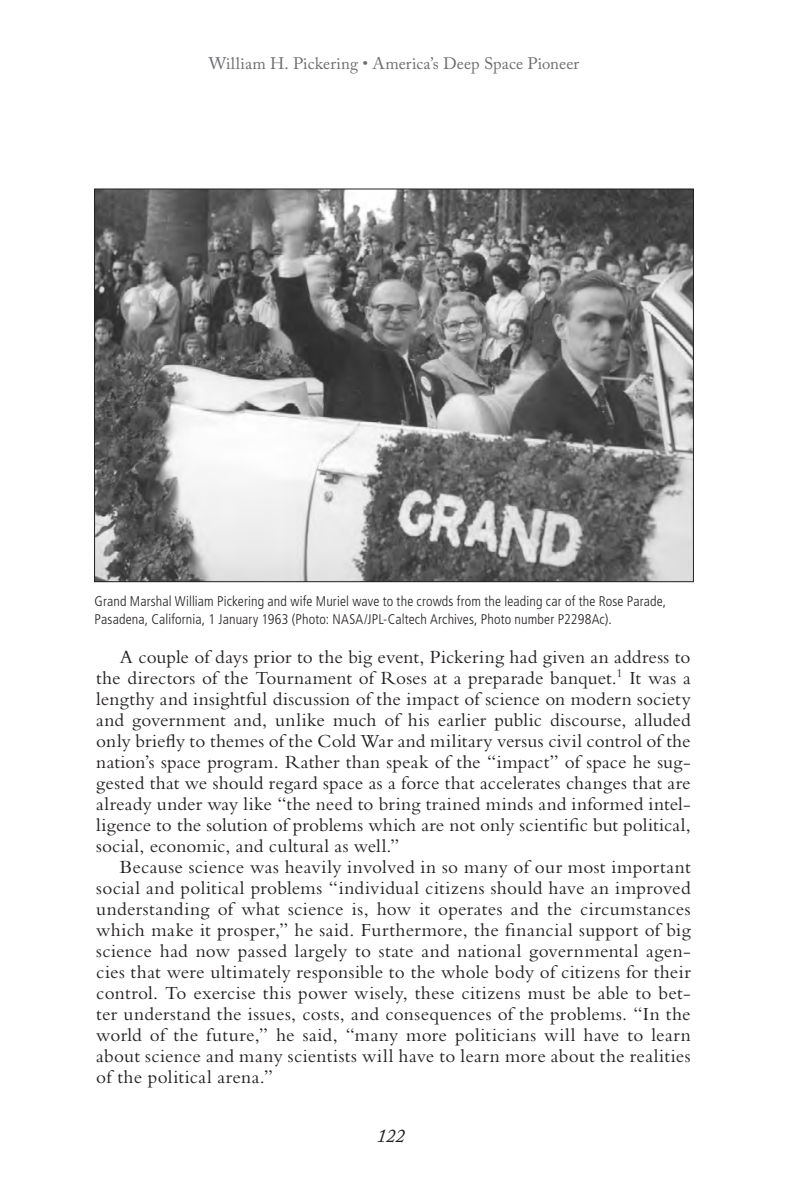
<style>
.page{position:relative;width:788px;height:1197px;background:#fff}
.page>*{position:absolute;margin:0;border:0;box-sizing:border-box;transform-origin:0 0}
.t1{font:19.25px/21px "Bembo Std";letter-spacing:.005em;color:#231f20;text-align:justify}
.t2{font:italic 19.25px "Adobe Caslon Pro";color:#231f20}
.t3{font:16.62px "Adobe Caslon Pro";letter-spacing:.01em;color:#6c6d70}
.t4{font:300 condensed 14px/17.5px "Frutiger LT Std";letter-spacing:.01em;color:#231f20}
.BibEntry{font:12.25px "Bembo Std";color:#231f20}
</style>
<div class="page">
<img style="left:96px;top:191px;width:595px;height:389px">
<p class="t3" style="left:209px;top:53px;width:372px">William H. Pickering • America’s Deep Space Pioneer</p>
<p class="t4" style="left:94px;top:593px;width:573px">Grand Marshal William Pickering and wife Muriel wave to the crowds from the leading car of the Rose Parade,<br>Pasadena, California, 1 January 1963 (Photo: NASA/JPL-Caltech Archives, Photo number P2298Ac).</p>
<p class="t1" style="left:96px;top:646px;width:595px;text-indent:24px">A couple of days prior to the big event, Pickering had given an address to the directors of the Tournament of Roses at a preparade banquet.</p>
<p class="BibEntry" style="left:616px;top:666px;width:7px">1</p>
<p class="t1" style="left:96px;top:667px;width:596px;text-indent:533px">It was a lengthy and insightful discussion of the impact of science on modern society and government and, unlike much of his earlier public discourse, alluded only briefly to themes of the Cold War and military versus civil control of the nation’s space program. Rather than speak of the “impact” of space he sug&shy;gested that we should regard space as a force that accelerates changes that are already under way like “the need to bring trained minds and informed intel&shy;ligence to the solution of problems which are not only scientific but political, social, economic, and cultural as well.”</p>
<p class="t1" style="left:96px;top:856px;width:596px;text-indent:24px">Because science was heavily involved in so many of our most important social and political problems “individual citizens should have an improved understanding of what science is, how it operates and the circumstances which make it prosper,” he said. Furthermore, the financial support of big science had now passed largely to state and national governmental agen&shy;cies that were ultimately responsible to the whole body of citizens for their control. To exercise this power wisely, these citizens must be able to bet&shy;ter understand the issues, costs, and consequences of the problems. “In the world of the future,” he said, “many more politicians will have to learn about science and many scientists will have to learn more about the realities of the political arena.”</p>
<p class="t2" style="left:376px;top:1124px;width:30px">122</p>
</div>
